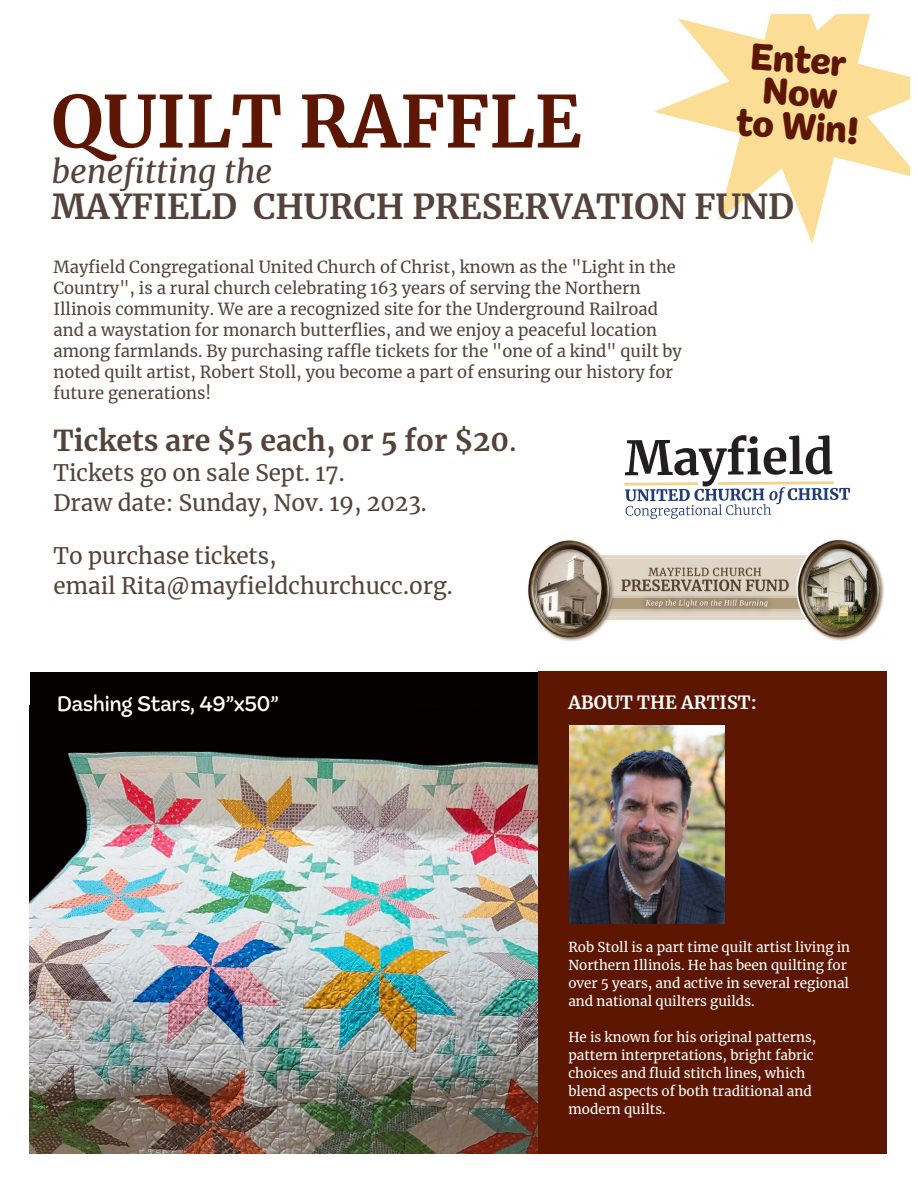
<style>
.page{position:relative;width:918px;height:1188px;background:#fff}
.page>*{position:absolute;margin:0;border:0;box-sizing:border-box;transform-origin:0 0}
.t1{font:700 71.4px "Merriweather";color:#5d1602}
.t2{font:700 39.6px/33.5px "Marigny";color:#5d1602;text-align:center;scale:.89 1}
.t3{font:700 34.05px "Merriweather";color:#55433b}
.t4{font:italic 32.25px "Merriweather";color:#55433b}
.t5{font:700 28.5px "Merriweather";color:#55433b}
.t6{font:22.5px/30px "Merriweather";color:#55433b}
.t7{font:500 22.5px "Marigny";letter-spacing:-.005em;color:#fff;scale:.89 1}
.t8{font:700 18px "Merriweather";color:#fff}
.t9{font:16.5px/21px "Merriweather";color:#55433b}
.t10{font:13.5px/18px "Merriweather";color:#fff}
.s1{font-weight:400}
</style>
<div class="page">
<svg style="left:654px;top:14px;width:256px;height:230px"></svg>
<div style="left:30px;top:672px;width:510px;height:482px;background:#050100"></div>
<img style="left:30px;top:705px;width:509px;height:449px">
<svg style="left:624px;top:435px;width:226px;height:84px"></svg>
<img style="left:528px;top:539px;width:356px;height:103px">
<div style="left:539px;top:672px;width:348px;height:482px;background:#5d1602"></div>
<img style="left:570px;top:726px;width:155px;height:198px">
<h2 class="t2" style="left:742px;top:40px;width:140px;rotate:4deg">Enter<br>Now<br>to Win!</h2>
<h1 class="t1" style="left:51px;top:72px;width:532px">QUILT RAFFLE</h1>
<h3 class="t4" style="left:51px;top:149px;width:223px">benefitting the</h3>
<h3 class="t3" style="left:51px;top:183px;width:744px">MAYFIELD CHURCH PRESERVATION FUND</h3>
<p class="t9" style="left:53px;top:256px;width:630px">Mayfield Congregational United Church of Christ, known as the "Light in the Country", is a rural church celebrating 163 years of serving the Northern Illinois community. We are a recognized site for the Underground Railroad and a waystation for monarch butterflies, and we enjoy a peaceful location among farmlands. By purchasing raffle tickets for the "one of a kind" quilt by noted quilt artist, Robert Stoll, you become a part of ensuring our history for future generations!</p>
<h3 class="t5" style="left:53px;top:421px;width:465px">Tickets are $5 each, or 5 for $20<span class="s1">.</span></h3>
<h3 class="t6" style="left:53px;top:458px;width:375px">Tickets go on sale Sept. 17.<br>Draw date: Sunday, Nov. 19, 2023.</h3>
<h3 class="t6" style="left:53px;top:540px;width:401px">To purchase tickets,<br>email Rita@mayfieldchurchucc.org.</h3>
<h3 class="t7" style="left:57px;top:689px;width:250px">Dashing Stars, 49”x50”</h3>
<p class="t8" style="left:568px;top:690px;width:190px">ABOUT THE ARTIST:</p>
<p class="t10" style="left:568px;top:937px;width:283px">Rob Stoll is a part time quilt artist living in Northern Illinois. He has been quilting for over 5 years, and active in several regional and national quilters guilds.</p>
<p class="t10" style="left:568px;top:1027px;width:250px">He is known for his original patterns, pattern interpretations, bright fabric choices and fluid stitch lines, which blend aspects of both traditional and modern quilts.</p>
</div>
